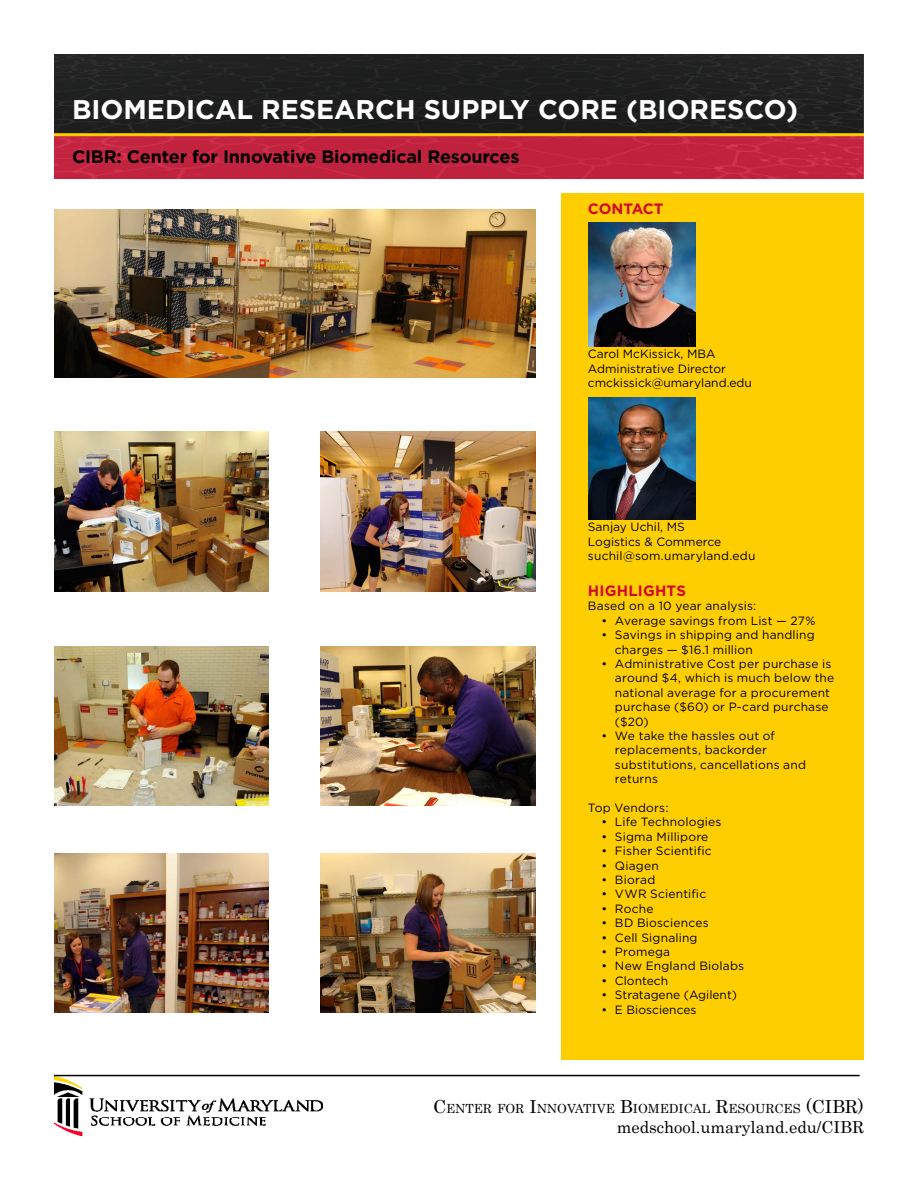
<style>
.page{position:relative;width:918px;height:1188px;background:#fff}
.page>*{position:absolute;margin:0;border:0;box-sizing:border-box;transform-origin:0 0}
.t1{font:700 27px "Gotham";color:#fff}
.t2{font:700 18px "Gotham";letter-spacing:-.01em;color:#000}
.t3{font:16.5px "Century";color:#000}
.t4{font:700 15px "Gotham";letter-spacing:.005em;color:#d00a2c}
.t5{font:12.6px "Century";color:#000}
.t6{font:12px/14.4px "Gotham";letter-spacing:.01em;color:#000}
.s1{font-size:18px}
.s2{font-style:inherit}
</style>
<div class="page">
<div style="left:562px;top:193px;width:302px;height:866px;background:#ffce00"></div>
<img style="left:54px;top:1076px;width:269px;height:60px">
<hr style="left:54px;top:1075px;width:806px;height:1px;background:#000">
<div style="left:54px;top:54px;width:810px;height:80px;background:#1f1f20"></div>
<div style="left:54px;top:134px;width:810px;height:44px;background:#c1233f"></div>
<hr style="left:54px;top:133px;width:810px;height:3px;background:#ffce00">
<img style="left:589px;top:222px;width:106px;height:125px">
<img style="left:54px;top:210px;width:482px;height:167px">
<img style="left:54px;top:853px;width:215px;height:160px">
<img style="left:321px;top:853px;width:215px;height:160px">
<img style="left:589px;top:398px;width:106px;height:121px">
<img style="left:54px;top:432px;width:215px;height:159px">
<img style="left:321px;top:432px;width:215px;height:159px">
<img style="left:54px;top:646px;width:215px;height:160px">
<img style="left:321px;top:646px;width:215px;height:160px">
<h1 class="t1" style="left:72px;top:92px;width:728px">biomedical research supply core (bioresco)</h1>
<h2 class="t2" style="left:72px;top:145px;width:449px">CIBR: Center for I nnovative Biomedical Resources</h2>
<p class="t4" style="left:588px;top:199px;width:77px">CON TACT</p>
<p class="t6" style="left:588px;top:347px;width:165px">Carol McKissick, MBA<br>Administrative Director cmckissick@umaryland.edu</p>
<p class="t6" style="left:588px;top:520px;width:169px">Sanjay Uchil, MS<br>Logistics &amp; Commerce suchil@som.umaryland.edu</p>
<p class="t4" style="left:588px;top:581px;width:98px">HIGHLIGHTS</p>
<p class="t6" style="left:588px;top:599px;width:170px">Based on a 10 year analysis:</p>
<p class="t6" style="left:601px;top:613px;width:215px">• Average savings from List — 27%</p>
<p class="t6" style="left:615px;top:628px;width:201px;text-indent:-14px">• Savings in shipping and handling charges — $16.1 million</p>
<p class="t6" style="left:615px;top:656px;width:221px;text-indent:-14px">• Administrative Cost per purchase is around $4, which is much below the national average for a procurement purchase ($60) or P-card purchase ($20)</p>
<p class="t6" style="left:615px;top:728px;width:193px;text-indent:-14px">• We take the hassles out of replacements, backorder substitutions, cancellations and returns</p>
<p class="t6" style="left:588px;top:800px;width:82px">Top Vendors:</p>
<p class="t6" style="left:601px;top:815px;width:122px">• Life Technologies</p>
<p class="t6" style="left:601px;top:829px;width:108px">• Sigma Millipore</p>
<p class="t6" style="left:601px;top:844px;width:112px">• Fisher Scientific</p>
<p class="t6" style="left:601px;top:858px;width:59px">• Qiagen</p>
<p class="t6" style="left:601px;top:872px;width:55px">• Biorad</p>
<p class="t6" style="left:601px;top:887px;width:106px">• VWR Scientific</p>
<p class="t6" style="left:601px;top:901px;width:54px">• Roche</p>
<p class="t6" style="left:601px;top:916px;width:109px">• BD Biosciences</p>
<p class="t6" style="left:601px;top:930px;width:98px">• Cell Signaling</p>
<p class="t6" style="left:601px;top:944px;width:70px">• Promega</p>
<p class="t6" style="left:601px;top:959px;width:144px">• New England Biolabs</p>
<p class="t6" style="left:601px;top:973px;width:68px">• Clontech</p>
<p class="t6" style="left:601px;top:988px;width:137px">• Stratagene (Agilent)</p>
<p class="t6" style="left:601px;top:1002px;width:96px">• E Biosciences</p>
<p class="t5" style="left:433px;top:1098px;width:432px"><span class="s1">C</span>ENTER FOR <span class="s1">I</span>NNOVATIVE <span class="s1">B</span>IOMEDICAL <span class="s1">R</span>ESOURCES <span class="s1">(CIBR)</span></p>
<h3 class="t3" style="left:617px;top:1113px;width:249px">medschool.umaryland.edu<span class="s2">/</span>CIBR</h3>
</div>
